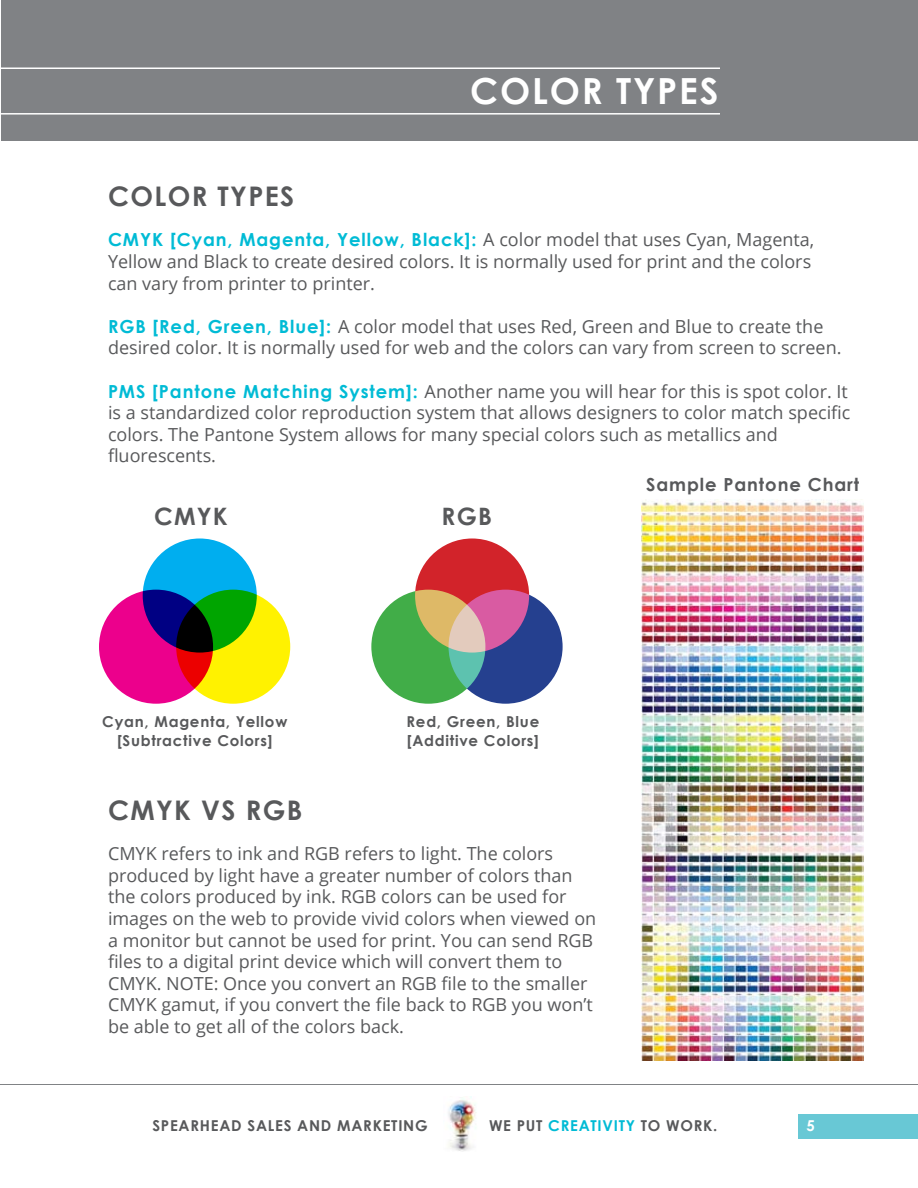
<style>
.page{position:relative;width:918px;height:1188px;background:#fff}
.page>*{position:absolute;margin:0;border:0;box-sizing:border-box;transform-origin:0 0}
.t1{font:700 36px "Century Gothic";letter-spacing:.05em;color:#fff}
.t2{font:700 27px "Century Gothic";letter-spacing:.05em;color:#58595b}
.t3{font:700 24px "Century Gothic";letter-spacing:.05em;color:#58595b}
.t4{font:18px/21.6px "Open Sans";color:#58595b}
.t5{font:700 18px "Century Gothic";letter-spacing:.05em;color:#00bbd5}
.t6{font:700 18px "Century Gothic";letter-spacing:.05em;color:#58595b}
.t7{font:700 15px "Century Gothic";letter-spacing:.05em;color:#58595b}
.t8{font:700 15px "Century Gothic";color:#fff}
.s1{font-family:"Open Sans";font-weight:400;color:#58595b}
.s2{font-family:"Century Gothic";font-weight:700;color:#00bbd5}
.s3{color:#00bbd5}
</style>
<div class="page">
<div style="left:1px;top:0;width:917px;height:140px;background:#808285"></div>
<hr style="left:0;top:68px;width:720px;height:1px;background:#fff">
<hr style="left:0;top:113px;width:720px;height:2px;background:#fff">
<img style="left:448px;top:1097px;width:28px;height:54px">
<div style="left:798px;top:1114px;width:120px;height:24px;background:#68c8d5"></div>
<hr style="left:0;top:1084px;width:918px;height:1px;background:#808285">
<img style="left:642px;top:500px;width:222px;height:560px">
<div style="left:143px;top:538px;width:114px;height:115px;background:#00aeef;border-radius:50%"></div>
<svg style="left:99px;top:590px;width:114px;height:114px;background:#b8018a"></svg>
<svg style="left:176px;top:590px;width:114px;height:114px;background:#a3ab01"></svg>
<div style="left:415px;top:538px;width:114px;height:115px;background:#d2232a;border-radius:50%"></div>
<svg style="left:371px;top:590px;width:114px;height:114px;background:#65b051"></svg>
<svg style="left:449px;top:590px;width:114px;height:114px;background:#6a629b"></svg>
<h2 class="t2" style="left:108px;top:176px;width:188px">COLOR TYPES</h2>
<h1 class="t1" style="left:470px;top:63px;width:250px">COLOR TYPES</h1>
<p class="t5" style="left:108px;top:226px;width:708px">CMYK [Cyan, Magenta, Yellow, Black]: <span class="s1">A color model that uses Cyan, Magenta,</span></p>
<p class="t4" style="left:108px;top:250px;width:705px">Yellow and Black to create desired colors. It is normally used for print and the colors can vary from printer to printer.</p>
<p class="t4" style="left:108px;top:315px;width:735px"><span class="s2">RGB [Red, Green, Blue]:</span> A color model that uses Red, Green and Blue to create the desired color. It is normally used for web and the colors can vary from screen to screen.</p>
<p class="t4" style="left:108px;top:380px;width:744px"><span class="s2">PMS [Pantone Matching System]:</span> Another name you will hear for this is spot color. It is a standardized color reproduction system that allows designers to color match specific colors. The Pantone System allows for many special colors such as metallics and fluorescents.</p>
<h3 class="t3" style="left:154px;top:498px;width:75px">CMYK</h3>
<h3 class="t3" style="left:442px;top:498px;width:52px">RGB</h3>
<p class="t6" style="left:646px;top:470px;width:214px">Sample Pantone Chart</p>
<p class="t7" style="left:102px;top:710px;width:187px">Cyan, Magenta, Yellow</p>
<p class="t7" style="left:117px;top:730px;width:157px">[Subtractive Colors]</p>
<h2 class="t2" style="left:108px;top:789px;width:196px">CMYK VS RGB</h2>
<p class="t7" style="left:407px;top:710px;width:134px">Red, Green, Blue</p>
<p class="t7" style="left:407px;top:730px;width:134px">[Additive Colors]</p>
<p class="t4" style="left:108px;top:842px;width:490px">CMYK refers to ink and RGB refers to light. The colors produced by light have a greater number of colors than the colors produced by ink. RGB colors can be used for images on the web to provide vivid colors when viewed on a monitor but cannot be used for print. You can send RGB files to a digital print device which will convert them to CMYK. NOTE: Once you convert an RGB file to the smaller CMYK gamut, if you convert the file back to RGB you won’t be able to get all of the colors back.</p>
<p class="t7" style="left:152px;top:1114px;width:277px">SPEARHEAD SALES AND MARKETING</p>
<p class="t7" style="left:489px;top:1114px;width:230px">WE PUT <span class="s3">CREATIVITY</span> TO WORK.</p>
<p class="t8" style="left:806px;top:1114px;width:20px">52</p>
</div>
